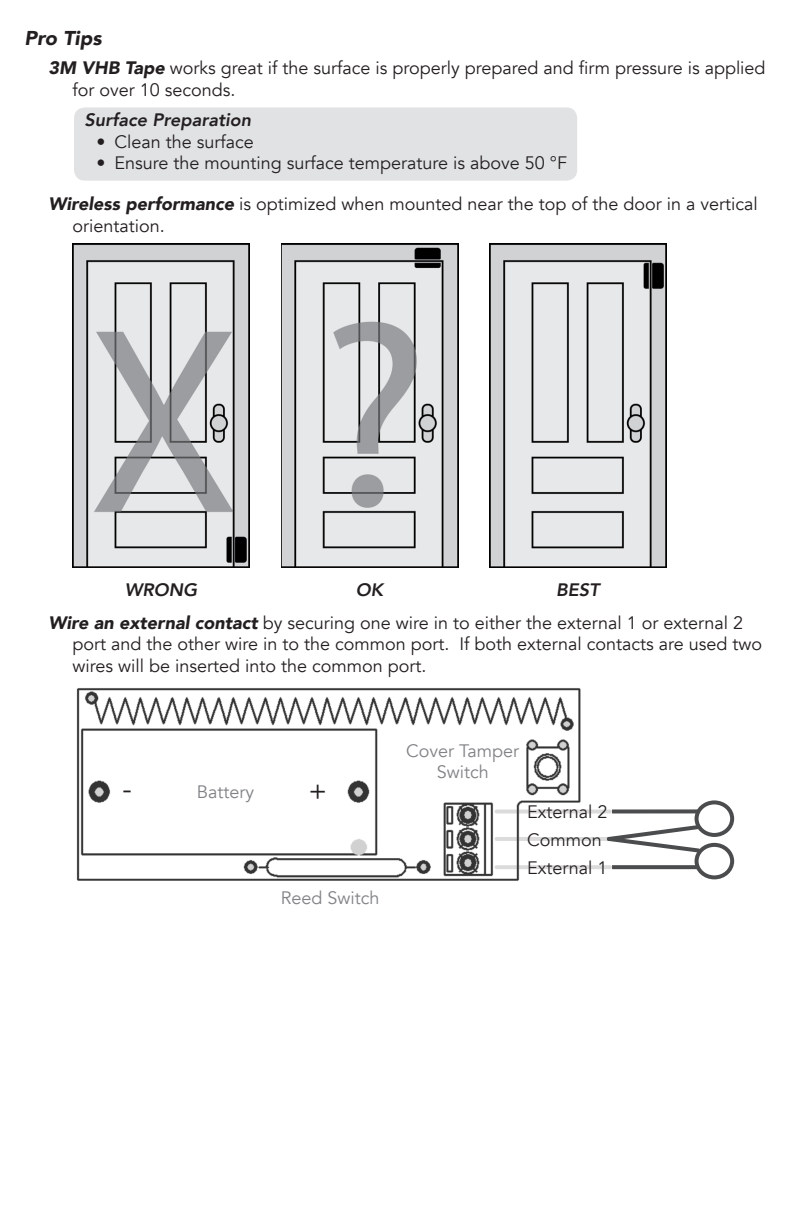
<style>
.page{position:relative;width:792px;height:1224px;background:#fff}
.page>*{position:absolute;margin:0;border:0;box-sizing:border-box;transform-origin:0 0}
.t1{font:28px "Avenir";color:#231f20}
.t2{font:italic 900 20px "Avenir";color:#231f20}
.t3{font:18px/21.6px "Avenir";color:#231f20}
.t4{font:18px/21.6px "Avenir";color:#808285;text-align:center}
.t5{font:italic 800 18px "Avenir";color:#231f20}
.s1{font-weight:900;font-style:italic}
</style>
<div class="page">
<div style="left:74px;top:107px;width:503px;height:74px;background:#e1e2e4;border-radius:11px"></div>
<img style="left:73px;top:243px;width:177px;height:324px">
<img style="left:281px;top:243px;width:177px;height:324px">
<img style="left:489px;top:243px;width:177px;height:324px">
<img style="left:76px;top:688px;width:508px;height:193px">
<svg style="left:609px;top:823px;width:94px;height:32px"></svg>
<div style="left:695px;top:800px;width:39px;height:37px;border:4px solid #4b4c4d;border-radius:50%"></div>
<div style="left:695px;top:843px;width:39px;height:36px;border:4px solid #4b4c4d;border-radius:50%"></div>
<hr style="left:496px;top:865px;width:114px;height:4px;background:#dbdbdc">
<svg style="left:496px;top:810px;width:114px;height:4px"></svg>
<hr style="left:496px;top:837px;width:114px;height:4px;background:#dbdbdc">
<div style="left:612px;top:809px;width:86px;height:5px;background:#4b4c4d"></div>
<svg style="left:612px;top:865px;width:86px;height:4px"></svg>
<p class="t2" style="left:25px;top:21px;width:79px">Pro Tips</p>
<p class="t3" style="left:73px;top:58px;width:695px;text-indent:-24px"><span class="s1">3M VHB Tape</span> works great if the surface is properly prepared and firm pressure is applied for over 10 seconds.</p>
<p class="t5" style="left:85px;top:109px;width:168px">Surface Preparation</p>
<p class="t3" style="left:97px;top:131px;width:159px">• Clean the surface</p>
<p class="t3" style="left:97px;top:153px;width:472px">• Ensure the mounting surface temperature is above 50 °F</p>
<p class="t3" style="left:73px;top:194px;width:687px;text-indent:-24px"><span class="s1">Wireless performance</span> is optimized when mounted near the top of the door in a vertical orientation.</p>
<p class="t5" style="left:125px;top:579px;width:74px">WRONG</p>
<p class="t5" style="left:356px;top:579px;width:29px">OK</p>
<p class="t5" style="left:556px;top:579px;width:45px">BEST</p>
<p class="t3" style="left:73px;top:612px;width:691px;text-indent:-24px"><span class="s1">Wire an external contact</span> by securing one wire in to either the external 1 or external 2 port and the other wire in to the common port. If both external contacts are used two wires will be inserted into the common port.</p>
<p class="t1" style="left:122px;top:771px;width:11px">-</p>
<p class="t4" style="left:197px;top:781px;width:59px">Battery</p>
<p class="t1" style="left:308px;top:774px;width:20px">+</p>
<p class="t4" style="left:281px;top:887px;width:100px">Reed Switch</p>
<p class="t4" style="left:406px;top:740px;width:115px">Cover Tamper<br>Switch</p>
<p class="t3" style="left:527px;top:802px;width:82px">External 2</p>
<p class="t3" style="left:527px;top:829px;width:76px">Common</p>
<p class="t3" style="left:527px;top:858px;width:82px">External 1</p>
</div>
